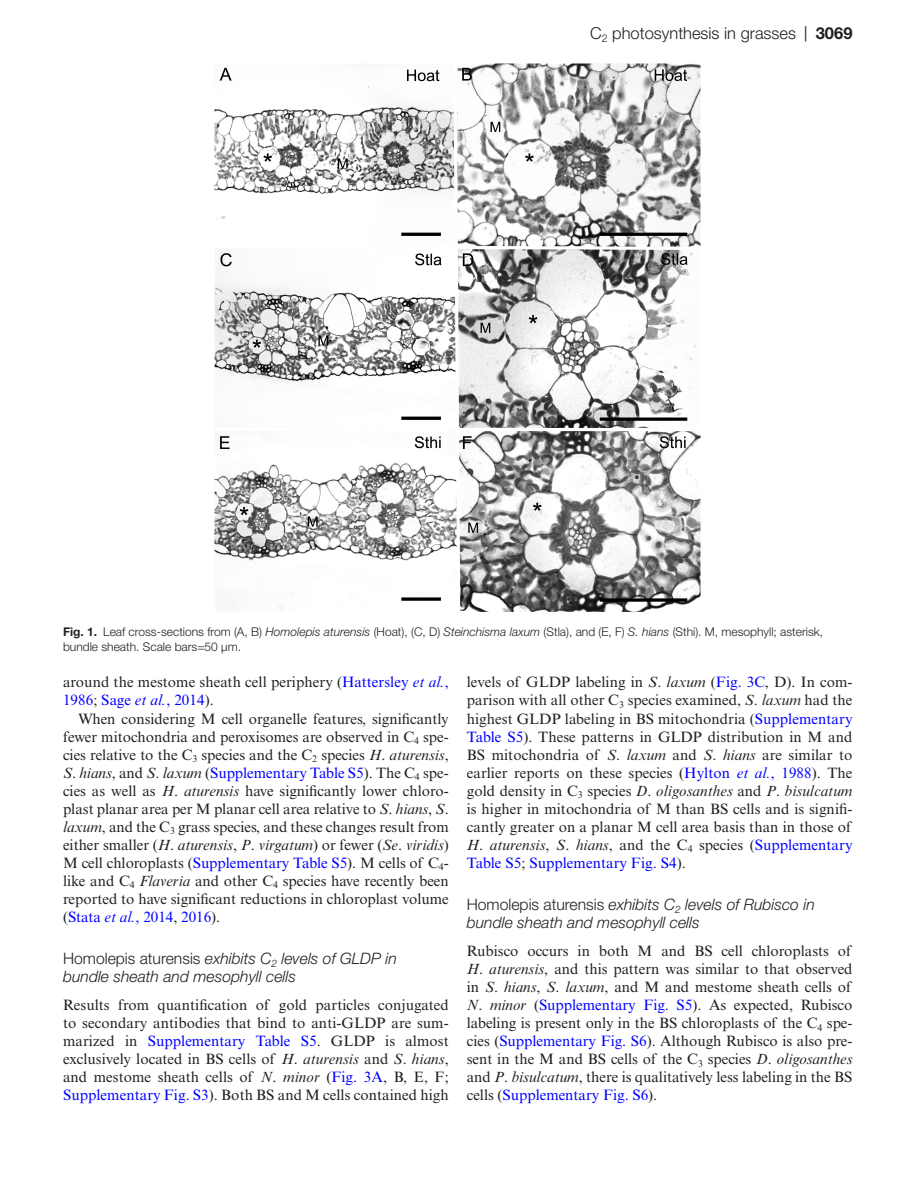
<style>
.page{position:relative;width:919px;height:1187px;background:#fff}
.page>*{position:absolute;margin:0;border:0;box-sizing:border-box;transform-origin:0 0}
.t1{font:300 16.5px "Helvetica Neue LT Std";color:#231f20}
.t2{font:italic 300 15.75px/18px "Helvetica Neue LT Std";color:#231f20}
.t3{font:15px/18px "Times New Roman MT Std";letter-spacing:.005em;color:#231f20;text-align:justify}
.t4{font:300 12px/15px "Helvetica Neue LT Std";color:#231f20}
.s1{font-family:"Times New Roman MT Std";font-weight:400}
.s2{font-weight:700}
.s3{font-style:italic}
.s4{color:#00f}
.s5{font-style:italic;color:#00f}
.s6{font-style:normal}
</style>
<div class="page">
<img style="left:215px;top:63px;width:486px;height:549px">
<p class="t1" style="left:590px;top:23px;width:264px">C<sub>2</sub> photosynthesis in grasses <span class="s1">|</span> <span class="s2">3069</span></p>
<p class="t4" style="left:63px;top:624px;width:761px"><span class="s2">Fig. 1.</span> Leaf cross-sections from (A, B) <span class="s3">Homolepis aturensis</span> (Hoat), (C, D) <span class="s3">Steinchisma laxum</span> (Stla), and (E, F) <span class="s3">S. hians</span> (Sthi). M, mesophyll; asterisk, bundle sheath. Scale bars=50 µm.</p>
<p class="t3" style="left:63px;top:673px;width:387px">around the mestome sheath cell periphery (<span class="s4">Hattersley</span> <span class="s5">et al.</span><span class="s4">,<br>1986</span>; <span class="s4">Sage</span> <span class="s5">et al.</span><span class="s4">, 2014</span>).</p>
<p class="t3" style="left:63px;top:709px;width:387px;text-indent:15px">When considering M cell organelle features, significantly fewer mitochondria and peroxisomes are observed in C<sub>4</sub> spe&shy;cies relative to the C<sub>3</sub> species and the C<sub>2</sub> species <span class="s3">H</span>. <span class="s3">aturensis</span>, <span class="s3">S</span>. <span class="s3">hians</span>, and <span class="s3">S</span>. <span class="s3">laxum</span> (<span class="s4">Supplementary Table S5</span>). The C<sub>4</sub> spe&shy;cies as well as <span class="s3">H</span>. <span class="s3">aturensis</span> have significantly lower chloro&shy;plast planar area per M planar cell area relative to <span class="s3">S</span>. <span class="s3">hians</span>, <span class="s3">S</span>. <span class="s3">laxum</span>, and the C<sub>3</sub> grass species, and these changes result from either smaller (<span class="s3">H</span>. <span class="s3">aturensis</span>, <span class="s3">P</span>. <span class="s3">virgatum</span>) or fewer (<span class="s3">Se</span>. <span class="s3">viridis</span>)<br>M cell chloroplasts (<span class="s4">Supplementary Table S5</span>). M cells of C<sub>4</sub>- like and C<sub>4</sub> <span class="s3">Flaveria</span> and other C<sub>4</sub> species have recently been reported to have significant reductions in chloroplast volume (<span class="s4">Stata</span> <span class="s5">et al.</span><span class="s4">, 2014</span>, <span class="s4">2016</span>).</p>
<p class="t2" style="left:63px;top:948px;width:335px"><span class="s6">Homolepis aturensis</span> exhibits C<sub>2</sub> levels of GLDP in bundle sheath and mesophyll cells</p>
<p class="t3" style="left:63px;top:996px;width:387px">Results from quantification of gold particles conjugated to secondary antibodies that bind to anti-GLDP are sum&shy;marized in <span class="s4">Supplementary Table S5</span>. GLDP is almost exclusively located in BS cells of <span class="s3">H</span>. <span class="s3">aturensis</span> and <span class="s3">S</span>. <span class="s3">hians</span>, and mestome sheath cells of <span class="s3">N</span>. <span class="s3">minor</span> (<span class="s4">Fig. 3A</span>, B, E, F; <span class="s4">Supplementary Fig. S3</span>). Both BS and M cells contained high</p>
<p class="t3" style="left:466px;top:673px;width:387px">levels of GLDP labeling in <span class="s3">S</span>. <span class="s3">laxum</span> (<span class="s4">Fig. 3C</span>, D). In com&shy;parison with all other C<sub>3</sub> species examined, <span class="s3">S</span>. <span class="s3">laxum</span> had the highest GLDP labeling in BS mitochondria (<span class="s4">Supplementary Table S5</span>). These patterns in GLDP distribution in M and BS mitochondria of <span class="s3">S</span>. <span class="s3">laxum</span> and <span class="s3">S</span>. <span class="s3">hians</span> are similar to earlier reports on these species (<span class="s4">Hylton</span> <span class="s5">et al.</span><span class="s4">, 1988</span>). The gold density in C<sub>3</sub> species <span class="s3">D</span>. <span class="s3">oligosanthes</span> and <span class="s3">P</span>. <span class="s3">bisulcatum </span>is higher in mitochondria of M than BS cells and is signifi&shy;cantly greater on a planar M cell area basis than in those of <span class="s3">H</span>. <span class="s3">aturensis</span>, <span class="s3">S</span>. <span class="s3">hians</span>, and the C<sub>4</sub> species (<span class="s4">Supplementary Table S5</span>; <span class="s4">Supplementary Fig. S4</span>).</p>
<p class="t2" style="left:466px;top:894px;width:349px"><span class="s6">Homolepis aturensis</span> exhibits C<sub>2</sub> levels of Rubisco in bundle sheath and mesophyll cells</p>
<p class="t3" style="left:466px;top:942px;width:387px">Rubisco occurs in both M and BS cell chloroplasts of <span class="s3">H</span>. <span class="s3">aturensis</span>, and this pattern was similar to that observed in <span class="s3">S</span>. <span class="s3">hians</span>, <span class="s3">S</span>. <span class="s3">laxum</span>, and M and mestome sheath cells of <span class="s3">N</span>. <span class="s3">minor</span> (<span class="s4">Supplementary Fig. S5</span>). As expected, Rubisco labeling is present only in the BS chloroplasts of the C<sub>4</sub> spe&shy;cies (<span class="s4">Supplementary Fig. S6</span>). Although Rubisco is also pre&shy;sent in the M and BS cells of the C<sub>3</sub> species <span class="s3">D</span>. <span class="s3">oligosanthes </span>and <span class="s3">P</span>. <span class="s3">bisulcatum</span>, there is qualitatively less labeling in the BS cells (<span class="s4">Supplementary Fig. S6</span>).</p>
</div>
